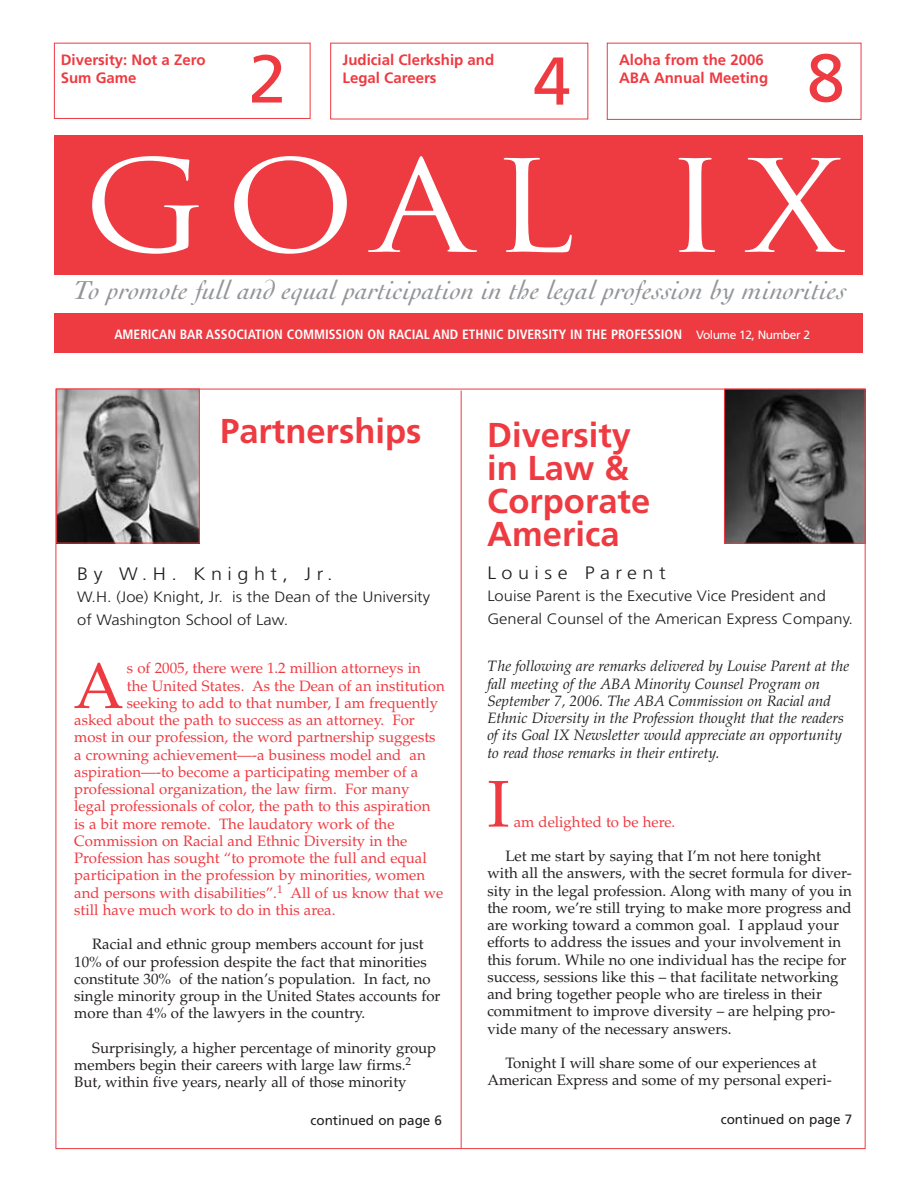
<style>
.page{position:relative;width:918px;height:1188px;background:#fff}
.page>*{position:absolute;margin:0;border:0;box-sizing:border-box;transform-origin:0 0}
.t1{font:124.5px "Trajan";letter-spacing:.13em;color:#fff;scale:1.15 1}
.t2{font:67.5px "Frutiger";color:#ee3a41}
.t3{font:66px "Palatino";color:#ee3a41}
.t4{font:64.65px "Palatino";color:#ee3a41}
.t5{font:700 34.5px/33px "Frutiger";color:#ee3a41}
.t6{font:27px "Cochin Rmn Itl";color:#939598}
.t7{font:300 18px "Frutiger";letter-spacing:.28em;color:#231f20;scale:1.1 1}
.t8{font:15px/17.2px "Palatino";color:#231f20}
.t9{font:15px "Palatino";color:#ee3a41}
.t10{font:italic 15px/17.2px "Palatino";color:#231f20}
.t11{font:300 15px/22.5px "Frutiger";color:#231f20;scale:1.1 1}
.t12{font:700 15px/18px "Frutiger";color:#ee3a41}
.t13{font:700 condensed 13.5px "Frutiger";color:#fff}
.t14{font:13.5px "Frutiger";color:#231f20}
.s1{font-weight:400;font-stretch:normal;font-size:12px}
</style>
<div class="page">
<div style="left:54px;top:135px;width:809px;height:218px;background:#ee3a41"></div>
<svg style="left:54px;top:42px;width:535px;height:78px"></svg>
<div style="left:459px;top:46px;width:107px;height:70px;background:#fff"></div>
<div style="left:607px;top:43px;width:254px;height:77px;border:1px solid #ee3a41"></div>
<div style="left:54px;top:275px;width:810px;height:38px;background:#fff"></div>
<img style="left:58px;top:391px;width:140px;height:150px">
<div style="left:56px;top:389px;width:144px;height:154px;border:1px solid #ee3a41"></div>
<hr style="left:461px;top:391px;width:1px;height:758px;background:#ee3a41">
<img style="left:726px;top:391px;width:138px;height:151px">
<div style="left:724px;top:389px;width:142px;height:155px;border:1px solid #ee3a41"></div>
<p class="t12" style="left:61px;top:52px;width:146px">Diversity: Not a Zero<br>Sum Game</p>
<h2 class="t2" style="left:807px;top:51px;width:39px">8</h2>
<p class="t12" style="left:619px;top:52px;width:151px">Aloha from the 2006<br>ABA Annual Meeting</p>
<p class="t12" style="left:343px;top:52px;width:153px">Judicial Clerkship and<br>Legal Careers</p>
<h2 class="t2" style="left:249px;top:52px;width:39px">2</h2>
<h2 class="t2" style="left:533px;top:54px;width:39px">4</h2>
<h1 class="t1" style="left:83px;top:136px;width:664px">GOAL IX</h1>
<h3 class="t6" style="left:72px;top:280px;width:775px">To promote full and equal participation in the legal profession by minorities</h3>
<p class="t13" style="left:114px;top:329px;width:697px">AMERICAN BAR ASSOCIATION COMMISSION ON RACIAL AND ETHNIC DIVERSITY IN THE PROFESSION <span class="s1">Volume 12, Number 2</span></p>
<h3 class="t5" style="left:220px;top:418px;width:203px">Partnerships</h3>
<p class="t7" style="left:77px;top:566px;width:234px">By W.H. Knight, Jr.</p>
<p class="t11" style="left:77px;top:587px;width:322px">W.H. (Joe) Knight, Jr. is the Dean of the University of Washington School of Law.</p>
<h3 class="t4" style="left:73px;top:661px;width:52px">A</h3>
<p class="t9" style="left:127px;top:662px;width:295px">s of 2005, there were 1.2 million attorneys in</p>
<p class="t9" style="left:127px;top:680px;width:319px">the United States. As the Dean of an institution</p>
<p class="t9" style="left:127px;top:697px;width:313px">seeking to add to that number, I am frequently</p>
<p class="t9" style="left:74px;top:714px;width:342px">asked about the path to success as an attorney. For</p>
<p class="t9" style="left:74px;top:731px;width:363px">most in our profession, the word partnership suggests</p>
<p class="t9" style="left:74px;top:749px;width:353px">a crowning achievement—-a business model and an</p>
<p class="t9" style="left:74px;top:766px;width:346px">aspiration—-to become a participating member of a</p>
<p class="t9" style="left:74px;top:783px;width:337px">professional organization, the law firm. For many</p>
<p class="t9" style="left:74px;top:800px;width:358px">legal professionals of color, the path to this aspiration</p>
<p class="t9" style="left:74px;top:818px;width:322px">is a bit more remote. The laudatory work of the</p>
<p class="t9" style="left:74px;top:835px;width:335px">Commission on Racial and Ethnic Diversity in the</p>
<p class="t9" style="left:74px;top:852px;width:354px">Profession has sought “to promote the full and equal</p>
<p class="t9" style="left:74px;top:869px;width:352px">participation in the profession by minorities, women</p>
<p class="t9" style="left:74px;top:887px;width:371px">and persons with disabilities”.<sup>1</sup> All of us know that we</p>
<p class="t9" style="left:74px;top:904px;width:263px">still have much work to do in this area.</p>
<p class="t8" style="left:74px;top:937px;width:368px;text-indent:18px">Racial and ethnic group members account for just 10% of our profession despite the fact that minorities constitute 30% of the nation’s population. In fact, no single minority group in the United States accounts for more than 4% of the lawyers in the country.</p>
<p class="t8" style="left:74px;top:1041px;width:364px;text-indent:18px">Surprisingly, a higher percentage of minority group members begin their careers with large law firms.<sup>2<br></sup>But, within five years, nearly all of those minority</p>
<p class="t14" style="left:311px;top:1115px;width:133px">continued on page 6</p>
<h3 class="t5" style="left:487px;top:421px;width:164px">Diversity in Law &amp;<br>Corporate<br>America</h3>
<p class="t7" style="left:487px;top:565px;width:164px">Louise Parent</p>
<p class="t11" style="left:487px;top:586px;width:334px">Louise Parent is the Executive Vice President and<br>General Counsel of the American Express Company.</p>
<p class="t10" style="left:487px;top:659px;width:363px">The following are remarks delivered by Louise Parent at the fall meeting of the ABA Minority Counsel Program on September 7, 2006. The ABA Commission on Racial and Ethnic Diversity in the Profession thought that the readers of its Goal IX Newsletter would appreciate an opportunity to read those remarks in their entirety.</p>
<h3 class="t3" style="left:487px;top:778px;width:24px">I</h3>
<p class="t9" style="left:514px;top:816px;width:163px">am delighted to be here.</p>
<p class="t8" style="left:487px;top:849px;width:366px;text-indent:18px">Let me start by saying that I’m not here tonight with all the answers, with the secret formula for diver&shy;sity in the legal profession. Along with many of you in the room, we’re still trying to make more progress and are working toward a common goal. I applaud your efforts to address the issues and your involvement in this forum. While no one individual has the recipe for success, sessions like this – that facilitate networking and bring together people who are tireless in their commitment to improve diversity – are helping pro&shy;vide many of the necessary answers.</p>
<p class="t8" style="left:487px;top:1056px;width:346px;text-align:center">Tonight I will share some of our experiences at<br>American Express and some of my personal experi-</p>
<p class="t14" style="left:721px;top:1114px;width:133px">continued on page 7</p>
</div>
